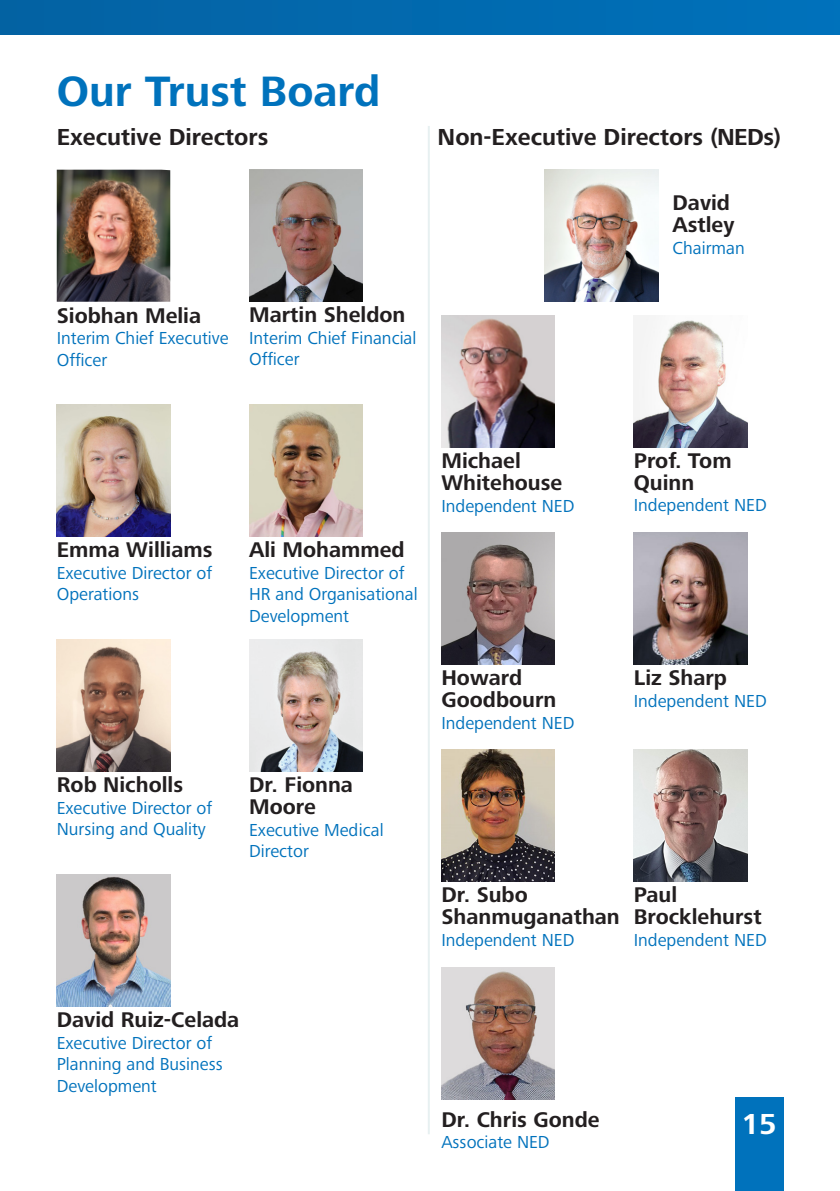
<style>
.page{position:relative;width:840px;height:1191px;background:#fff}
.page>*{position:absolute;margin:0;border:0;box-sizing:border-box;transform-origin:0 0}
.Header1{font:700 44px "Frutiger Next";color:#0072bc}
.t1{font:700 30px "Frutiger Next";color:#fff}
.Header_2{font:700 24px "Frutiger Next";color:#231f20}
.Nameplate{font:700 22px/22px "Frutiger Next";color:#231f20}
.JobTitle{font:18px/21.6px "Frutiger Next";color:#0072bc}
</style>
<div class="page">
<div style="left:0;top:0;width:839px;height:34px;background:#0069ae"></div>
<div style="left:734px;top:1098px;width:48px;height:93px;background:#0072bc"></div>
<img style="left:249px;top:170px;width:113px;height:132px">
<img style="left:57px;top:170px;width:113px;height:132px">
<img style="left:57px;top:404px;width:113px;height:133px">
<img style="left:249px;top:404px;width:113px;height:133px">
<img style="left:57px;top:639px;width:113px;height:132px">
<img style="left:249px;top:639px;width:113px;height:132px">
<img style="left:57px;top:874px;width:113px;height:132px">
<img style="left:544px;top:170px;width:114px;height:132px">
<img style="left:441px;top:315px;width:113px;height:132px">
<img style="left:633px;top:532px;width:113px;height:132px">
<img style="left:441px;top:532px;width:113px;height:132px">
<img style="left:633px;top:315px;width:113px;height:132px">
<img style="left:441px;top:749px;width:113px;height:132px">
<img style="left:633px;top:749px;width:113px;height:132px">
<img style="left:441px;top:967px;width:113px;height:132px">
<hr style="left:427px;top:126px;width:2px;height:1008px;background:#e7f0f1">
<p class="Header1" style="left:57px;top:66px;width:325px">Our Trust Board</p>
<p class="Header_2" style="left:57px;top:123px;width:213px">Executive Directors</p>
<p class="Header_2" style="left:437px;top:123px;width:344px">Non-Executive Directors (NEDs)</p>
<p class="Nameplate" style="left:57px;top:304px;width:146px">Siobhan Melia</p>
<p class="JobTitle" style="left:57px;top:327px;width:173px">Interim Chief Executive<br>Officer</p>
<p class="Nameplate" style="left:249px;top:304px;width:158px">Martin Sheldon</p>
<p class="JobTitle" style="left:249px;top:327px;width:169px">Interim Chief Financial<br>Officer</p>
<p class="Nameplate" style="left:672px;top:192px;width:59px">David</p>
<p class="Nameplate" style="left:672px;top:214px;width:63px">Astley</p>
<p class="JobTitle" style="left:672px;top:237px;width:74px">Chairman</p>
<p class="Nameplate" style="left:57px;top:539px;width:157px">Emma Williams</p>
<p class="JobTitle" style="left:57px;top:562px;width:157px">Executive Director of<br>Operations</p>
<p class="Nameplate" style="left:249px;top:539px;width:157px">Ali Mohammed</p>
<p class="JobTitle" style="left:249px;top:562px;width:170px">Executive Director of<br>HR and Organisational<br>Development</p>
<p class="Nameplate" style="left:57px;top:774px;width:128px">Rob Nicholls</p>
<p class="JobTitle" style="left:57px;top:797px;width:157px">Executive Director of<br>Nursing and Quality</p>
<p class="Nameplate" style="left:249px;top:774px;width:105px">Dr. Fionna<br>Moore</p>
<p class="JobTitle" style="left:249px;top:819px;width:136px">Executive Medical<br>Director</p>
<p class="Nameplate" style="left:57px;top:1008px;width:184px">David Ruiz-Celada</p>
<p class="JobTitle" style="left:57px;top:1032px;width:167px">Executive Director of<br>Planning and Business<br>Development</p>
<p class="Nameplate" style="left:441px;top:449px;width:122px">Michael<br>Whitehouse</p>
<p class="JobTitle" style="left:441px;top:495px;width:134px">Independent NED</p>
<p class="Nameplate" style="left:633px;top:449px;width:99px">Prof. Tom<br>Quinn</p>
<p class="JobTitle" style="left:633px;top:494px;width:134px">Independent NED</p>
<p class="Nameplate" style="left:441px;top:667px;width:116px">Howard<br>Goodbourn</p>
<p class="JobTitle" style="left:441px;top:712px;width:134px">Independent NED</p>
<p class="Nameplate" style="left:633px;top:667px;width:95px">Liz Sharp</p>
<p class="JobTitle" style="left:633px;top:690px;width:134px">Independent NED</p>
<p class="Nameplate" style="left:441px;top:884px;width:180px">Dr. Subo<br>Shanmuganathan</p>
<p class="JobTitle" style="left:441px;top:929px;width:134px">Independent NED</p>
<p class="Nameplate" style="left:633px;top:884px;width:129px">Paul<br>Brocklehurst</p>
<p class="JobTitle" style="left:633px;top:929px;width:134px">Independent NED</p>
<p class="Nameplate" style="left:441px;top:1108px;width:160px">Dr. Chris Gonde</p>
<p class="JobTitle" style="left:441px;top:1131px;width:110px">Associate NED</p>
<p class="t1" style="left:741px;top:1107px;width:37px">15</p>
</div>
